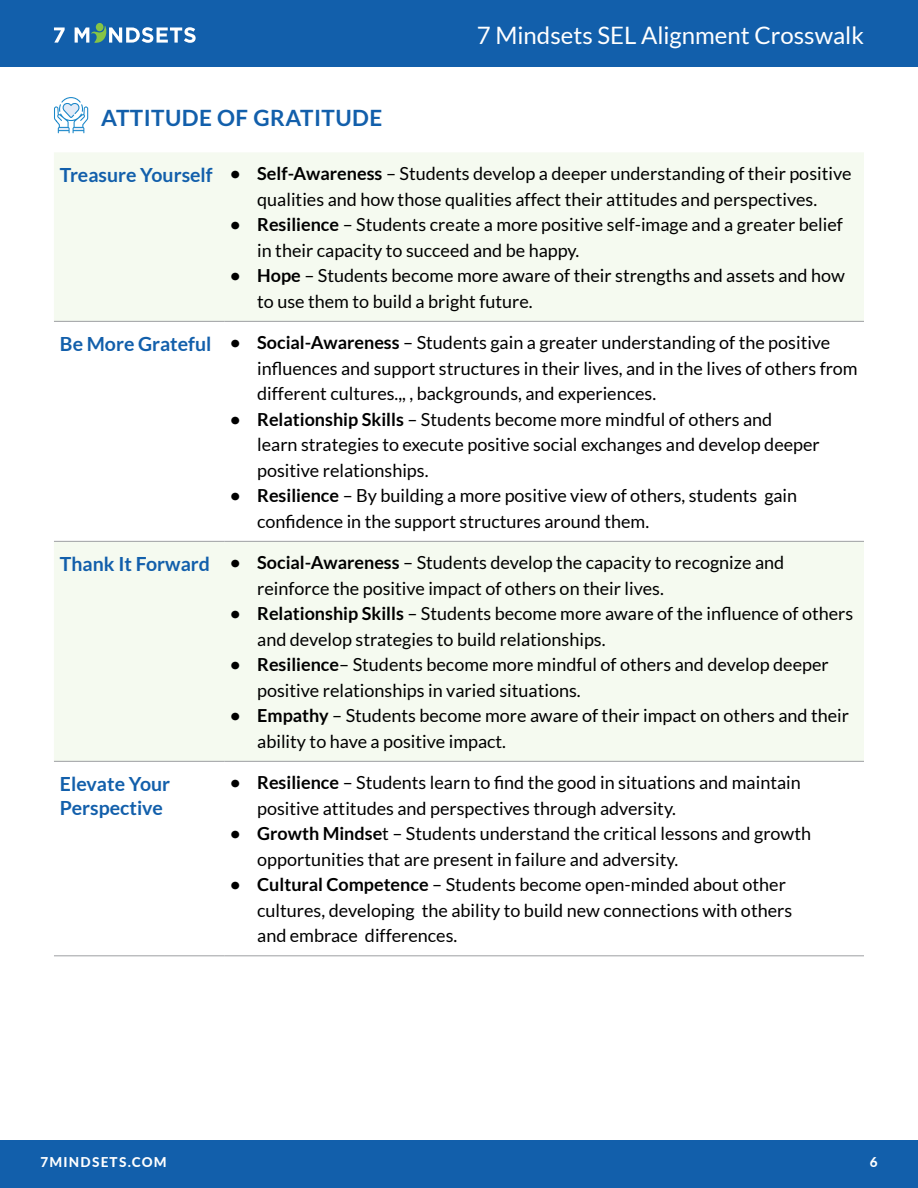
<style>
.page{position:relative;width:918px;height:1188px;background:#fff}
.page>*{position:absolute;margin:0;border:0;box-sizing:border-box;transform-origin:0 0}
.t1{font:24px "Lato";color:#fff}
.t2{font:700 22.5px "Lato";letter-spacing:.02em;color:#125fab}
.t3{font:700 19.5px/24px "Lato";color:#125fab}
.t4{font:18px/25.5px "Lato";color:#000}
.t5{font:800 13.5px "Lato";letter-spacing:.09em;color:#fff}
.s1{font-weight:700;font-size:19.5px;color:#125fab}
.s2{font-weight:700}
</style>
<div class="page">
<div style="left:0;top:0;width:918px;height:67px;background:#125fab"></div>
<div style="left:0;top:1140px;width:918px;height:48px;background:#125fab"></div>
<svg style="left:54px;top:27px;width:11px;height:16px"></svg>
<svg style="left:75px;top:26px;width:121px;height:17px"></svg>
<div style="left:96px;top:23px;width:8px;height:8px;background:#85c446;border-radius:50%"></div>
<svg style="left:54px;top:153px;width:810px;height:608px;fill:#f5faf0"></svg>
<hr style="left:54px;top:321px;width:170px;height:1px;background:#9d9fa2">
<hr style="left:224px;top:321px;width:640px;height:1px;background:#9d9fa2">
<hr style="left:54px;top:541px;width:170px;height:1px;background:#9d9fa2">
<hr style="left:224px;top:541px;width:640px;height:1px;background:#9d9fa2">
<hr style="left:54px;top:761px;width:170px;height:1px;background:#9d9fa2">
<hr style="left:224px;top:761px;width:640px;height:1px;background:#9d9fa2">
<hr style="left:54px;top:955px;width:170px;height:1px;background:#9d9fa2">
<hr style="left:224px;top:955px;width:640px;height:1px;background:#9d9fa2">
<svg style="left:54px;top:97px;width:34px;height:36px"></svg>
<p class="t2" style="left:101px;top:105px;width:283px">ATTITUDE OF GRATITUDE</p>
<h1 class="t1" style="left:477px;top:22px;width:389px">7 Mindsets SEL Alignment Crosswalk</h1>
<p class="t4" style="left:257px;top:161px;width:596px;text-indent:-197px"><span class="s1">Treasure Yourself</span> <span class="s2">• Self-Awareness</span> – Students develop a deeper understanding of their positive qualities and how those qualities affect their attitudes and perspectives.</p>
<p class="t4" style="left:257px;top:212px;width:587px;text-indent:-27px"><span class="s2">• Resilience</span> – Students create a more positive self-image and a greater belief in their capacity to succeed and be happy.</p>
<p class="t4" style="left:257px;top:263px;width:589px;text-indent:-27px"><span class="s2">• Hope</span> – Students become more aware of their strengths and assets and how to use them to build a bright future.</p>
<p class="t4" style="left:257px;top:330px;width:602px;text-indent:-197px"><span class="s1">Be More Grateful</span> <span class="s2">• Social-Awareness</span> – Students gain a greater understanding of the positive influences and support structures in their lives, and in the lives of others from different cultures.,, , backgrounds, and experiences.</p>
<p class="t4" style="left:257px;top:406px;width:564px;text-indent:-27px"><span class="s2">• Relationship Skills</span> – Students become more mindful of others and<br>learn strategies to execute positive social exchanges and develop deeper positive relationships.</p>
<p class="t4" style="left:257px;top:483px;width:542px;text-indent:-27px"><span class="s2">• Resilience</span> – By building a more positive view of others, students gain confidence in the support structures around them.</p>
<p class="t4" style="left:257px;top:550px;width:529px;text-indent:-197px"><span class="s1">Thank It Forward</span> <span class="s2">• Social-Awareness</span> – Students develop the capacity to recognize and reinforce the positive impact of others on their lives.</p>
<p class="t4" style="left:257px;top:601px;width:598px;text-indent:-27px"><span class="s2">• Relationship Skills</span> – Students become more aware of the influence of others and develop strategies to build relationships.</p>
<p class="t4" style="left:257px;top:652px;width:573px;text-indent:-27px"><span class="s2">• Resilience</span>– Students become more mindful of others and develop deeper positive relationships in varied situations.</p>
<p class="t4" style="left:257px;top:703px;width:593px;text-indent:-27px"><span class="s2">• Empathy</span> – Students become more aware of their impact on others and their ability to have a positive impact.</p>
<p class="t3" style="left:60px;top:771px;width:112px">Elevate Your<br>Perspective</p>
<p class="t4" style="left:257px;top:770px;width:545px;text-indent:-27px"><span class="s2">• Resilience</span> – Students learn to find the good in situations and maintain positive attitudes and perspectives through adversity.</p>
<p class="t4" style="left:257px;top:821px;width:555px;text-indent:-27px"><span class="s2">• Growth Mindse</span>t – Students understand the critical lessons and growth opportunities that are present in failure and adversity.</p>
<p class="t4" style="left:257px;top:872px;width:536px;text-indent:-27px"><span class="s2">• Cultural Competence</span> – Students become open-minded about other cultures, developing the ability to build new connections with others and embrace differences.</p>
<p class="t5" style="left:40px;top:1152px;width:128px">7MINDSETS.COM</p>
<p class="t5" style="left:870px;top:1152px;width:9px">6</p>
</div>
